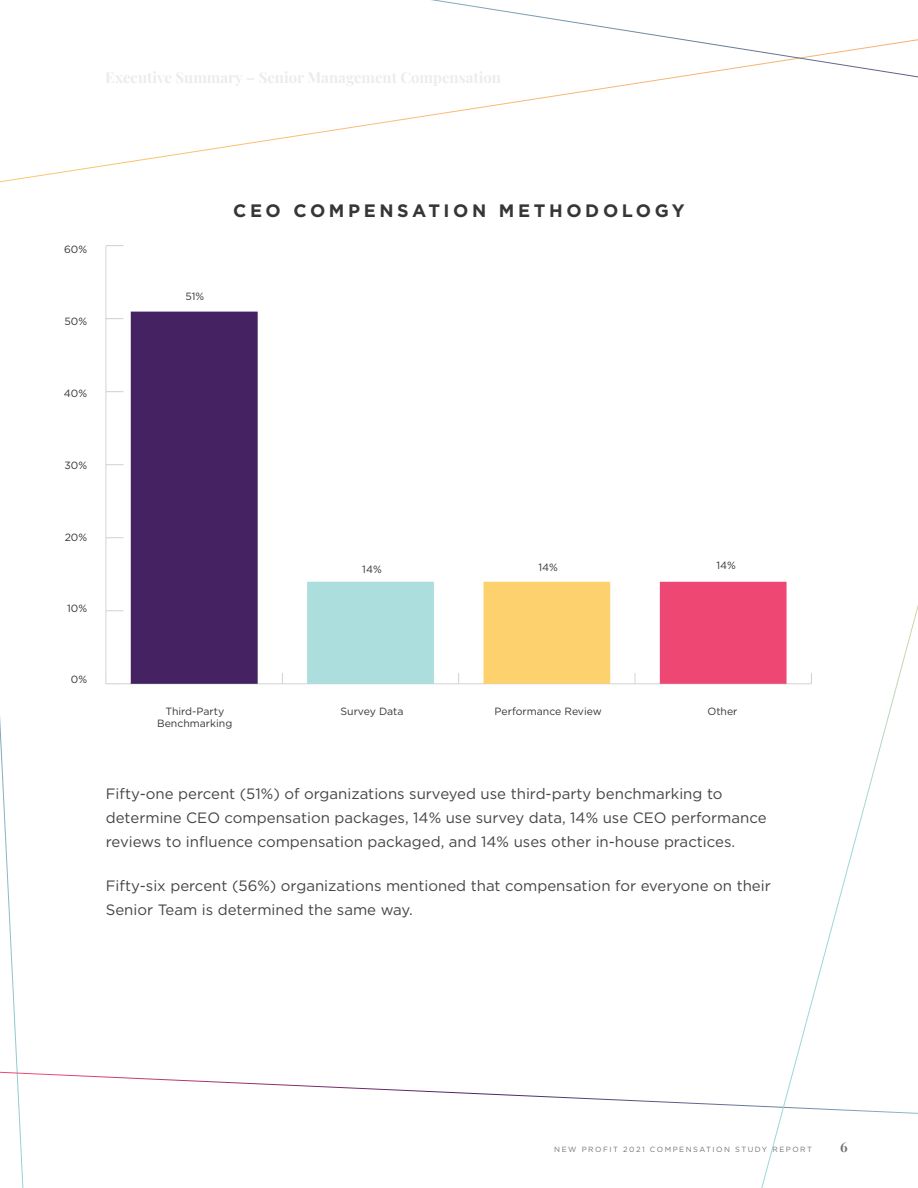
<style>
.page{position:relative;width:918px;height:1188px;background:#fff}
.page>*{position:absolute;margin:0;border:0;box-sizing:border-box;transform-origin:0 0}
.t1{font:700 18px "Gotham";letter-spacing:.2em;color:#363636}
.t2{font:15px/24px "Gotham";color:#444545}
.t3{font:700 13.5px "Playfair Display";color:#737373}
.t4{font:10.5px/12.6px "Gotham";color:#363636;text-align:center}
.t5{font:7.5px "Gotham";letter-spacing:.2em;color:#737373}
</style>
<div class="page">
<svg style="left:25px;top:85px;width:603px;height:94px"></svg>
<svg style="left:0;top:177px;width:25px;height:1011px"></svg>
<svg style="left:0;top:1067px;width:757px;height:48px"></svg>
<svg style="left:431px;top:0;width:487px;height:85px"></svg>
<svg style="left:757px;top:605px;width:161px;height:583px"></svg>
<img style="left:106px;top:246px;width:705px;height:440px">
<p class="t4" style="left:64px;top:242px;width:25px">60%</p>
<p class="t4" style="left:65px;top:315px;width:24px">50%</p>
<p class="t4" style="left:64px;top:387px;width:25px">40%</p>
<p class="t4" style="left:65px;top:459px;width:24px">30%</p>
<p class="t4" style="left:185px;top:290px;width:20px">51%</p>
<p class="t1" style="left:233px;top:199px;width:453px">CEO COMPENSATION METHODOLOGY</p>
<p class="t4" style="left:65px;top:531px;width:24px">20%</p>
<p class="t4" style="left:67px;top:602px;width:22px">10%</p>
<p class="t4" style="left:362px;top:562px;width:21px">14%</p>
<p class="t4" style="left:538px;top:560px;width:21px">14%</p>
<p class="t4" style="left:717px;top:559px;width:21px">14%</p>
<p class="t4" style="left:71px;top:673px;width:18px">0%</p>
<p class="t4" style="left:157px;top:704px;width:77px">Third-Party<br>Benchmarking</p>
<p class="t4" style="left:340px;top:704px;width:65px">Survey Data</p>
<p class="t4" style="left:495px;top:704px;width:109px">Performance Review</p>
<p class="t4" style="left:707px;top:704px;width:32px">Other</p>
<p class="t2" style="left:106px;top:781px;width:662px">Fifty-one percent (51%) of organizations surveyed use third-party benchmarking to determine CEO compensation packages, 14% use survey data, 14% use CEO performance reviews to influence compensation packaged, and 14% uses other in-house practices.</p>
<p class="t2" style="left:106px;top:873px;width:667px">Fifty-six percent (56%) organizations mentioned that compensation for everyone on their<br>Senior Team is determined the same way.</p>
<p class="t5" style="left:554px;top:1145px;width:259px">NEW PROFIT 2021 COMPENSATION STUDY REPORT</p>
<p class="t3" style="left:840px;top:1136px;width:9px">6</p>
</div>
